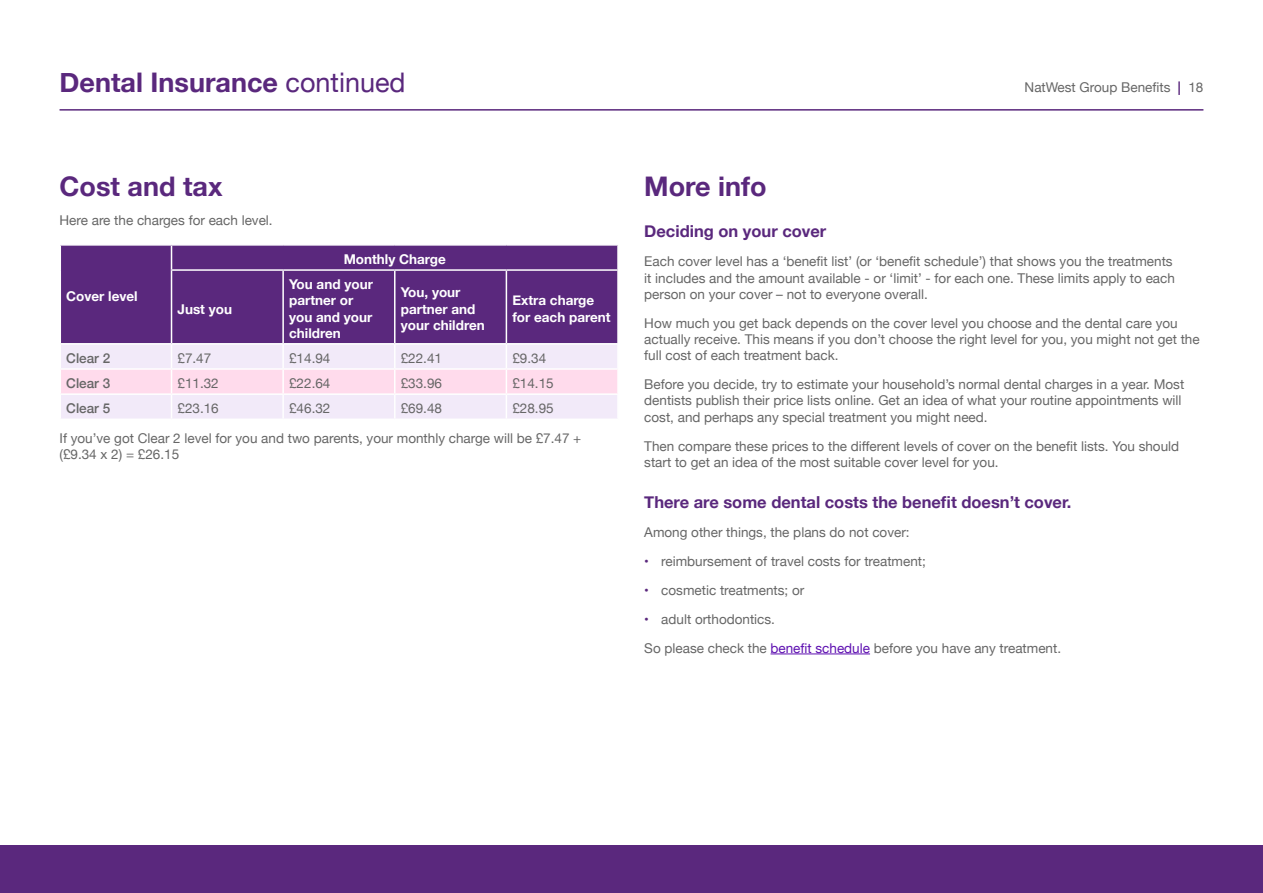
<style>
.page{position:relative;width:1263px;height:893px;background:#fff}
.page>*{position:absolute;margin:0;border:0;box-sizing:border-box;transform-origin:0 0}
.t1{font:700 27px "Helvetica Neue";color:#5a287d}
.t2{font:700 16.5px "Helvetica Neue";color:#5a287d}
.t3{font:13.5px/16.2px "Helvetica Neue";color:#666}
.t4{font:700 13.5px/16.2px "Helvetica Neue";color:#fff}
.t5{font:500 13.5px "Helvetica Neue";color:#666}
.s1{font-weight:400}
.s2{font-weight:700;color:#5a287d}
.s3{color:#5e10b1}
</style>
<div class="page">
<div style="left:61px;top:246px;width:556px;height:97px;background:#5a287d"></div>
<svg style="left:171px;top:246px;width:1px;height:23px"></svg>
<hr style="left:171px;top:269px;width:112px;height:2px;background:#fff">
<hr style="left:171px;top:271px;width:1px;height:72px;background:#fff">
<hr style="left:283px;top:269px;width:112px;height:2px;background:#fff">
<hr style="left:282px;top:271px;width:2px;height:72px;background:#fff">
<hr style="left:395px;top:269px;width:111px;height:2px;background:#fff">
<hr style="left:394px;top:271px;width:1px;height:72px;background:#fff">
<hr style="left:506px;top:269px;width:113px;height:2px;background:#fff">
<hr style="left:506px;top:271px;width:1px;height:72px;background:#fff">
<svg style="left:61px;top:345px;width:557px;height:74px;background:#f6e6f5"></svg>
<hr style="left:617px;top:395px;width:2px;height:24px;background:#fff">
<hr style="left:770px;top:654px;width:100px;height:1px;background:#5e10b1">
<div style="left:0;top:845px;width:1263px;height:48px;background:#5a287d"></div>
<hr style="left:60px;top:109px;width:1143px;height:2px;background:#5a287d">
<h1 class="t1" style="left:60px;top:61px;width:348px">Dental Insurance <span class="s1">continued</span></h1>
<h1 class="t1" style="left:60px;top:166px;width:165px">Cost and tax</h1>
<p class="t3" style="left:60px;top:213px;width:215px">Here are the charges for each level.</p>
<p class="t4" style="left:66px;top:288px;width:73px">Cover level</p>
<p class="t4" style="left:177px;top:301px;width:56px">Just you</p>
<p class="t4" style="left:344px;top:251px;width:104px">Monthly Charge</p>
<p class="t4" style="left:289px;top:277px;width:85px">You and your partner or you and your children</p>
<p class="t4" style="left:401px;top:285px;width:85px">You, your partner and your children</p>
<p class="t4" style="left:512px;top:293px;width:100px">Extra charge for each parent</p>
<p class="t5" style="left:66px;top:347px;width:46px">Clear 2</p>
<p class="t3" style="left:177px;top:351px;width:35px">£7.47</p>
<p class="t3" style="left:289px;top:351px;width:43px">£14.94</p>
<p class="t3" style="left:401px;top:351px;width:43px">£22.41</p>
<p class="t3" style="left:512px;top:351px;width:35px">£9.34</p>
<p class="t5" style="left:66px;top:372px;width:46px">Clear 3</p>
<p class="t3" style="left:177px;top:376px;width:43px">£11.32</p>
<p class="t3" style="left:289px;top:376px;width:43px">£22.64</p>
<p class="t3" style="left:401px;top:376px;width:43px">£33.96</p>
<p class="t3" style="left:512px;top:376px;width:43px">£14.15</p>
<p class="t5" style="left:66px;top:398px;width:46px">Clear 5</p>
<p class="t3" style="left:177px;top:401px;width:43px">£23.16</p>
<p class="t3" style="left:289px;top:401px;width:43px">£46.32</p>
<p class="t3" style="left:401px;top:401px;width:43px">£69.48</p>
<p class="t3" style="left:512px;top:401px;width:43px">£28.95</p>
<p class="t3" style="left:60px;top:431px;width:523px">If you’ve got Clear 2 level for you and two parents, your monthly charge will be £7.47 + (£9.34 x 2) = £26.15</p>
<p class="t3" style="left:1025px;top:80px;width:180px">NatWest Group Benefits <span class="s2">|</span> 18</p>
<h1 class="t1" style="left:644px;top:166px;width:124px">More info</h1>
<p class="t2" style="left:644px;top:219px;width:184px">Deciding on your cover</p>
<p class="t3" style="left:644px;top:254px;width:532px">Each cover level has a ‘benefit list’ (or ‘benefit schedule’) that shows you the treatments it includes and the amount available - or ‘limit’ - for each one. These limits apply to each person on your cover – not to everyone overall.</p>
<p class="t3" style="left:644px;top:316px;width:557px">How much you get back depends on the cover level you choose and the dental care you actually receive. This means if you don’t choose the right level for you, you might not get the full cost of each treatment back.</p>
<p class="t3" style="left:644px;top:377px;width:541px">Before you decide, try to estimate your household’s normal dental charges in a year. Most dentists publish their price lists online. Get an idea of what your routine appointments will cost, and perhaps any special treatment you might need.</p>
<p class="t3" style="left:644px;top:438px;width:536px">Then compare these prices to the different levels of cover on the benefit lists. You should start to get an idea of the most suitable cover level for you.</p>
<p class="t2" style="left:644px;top:489px;width:429px">There are some dental costs the benefit doesn’t cover.</p>
<p class="t3" style="left:644px;top:525px;width:267px">Among other things, the plans do not cover:</p>
<p class="t3" style="left:644px;top:554px;width:283px"><span class="s2">•</span> reimbursement of travel costs for treatment;</p>
<p class="t3" style="left:644px;top:582px;width:162px"><span class="s2">•</span> cosmetic treatments; or</p>
<p class="t3" style="left:644px;top:605px;width:418px;line-height:29px"><span class="s2">•</span> adult orthodontics.<br>So please check the <span class="s3">benefit schedule</span> before you have any treatment.</p>
</div>
